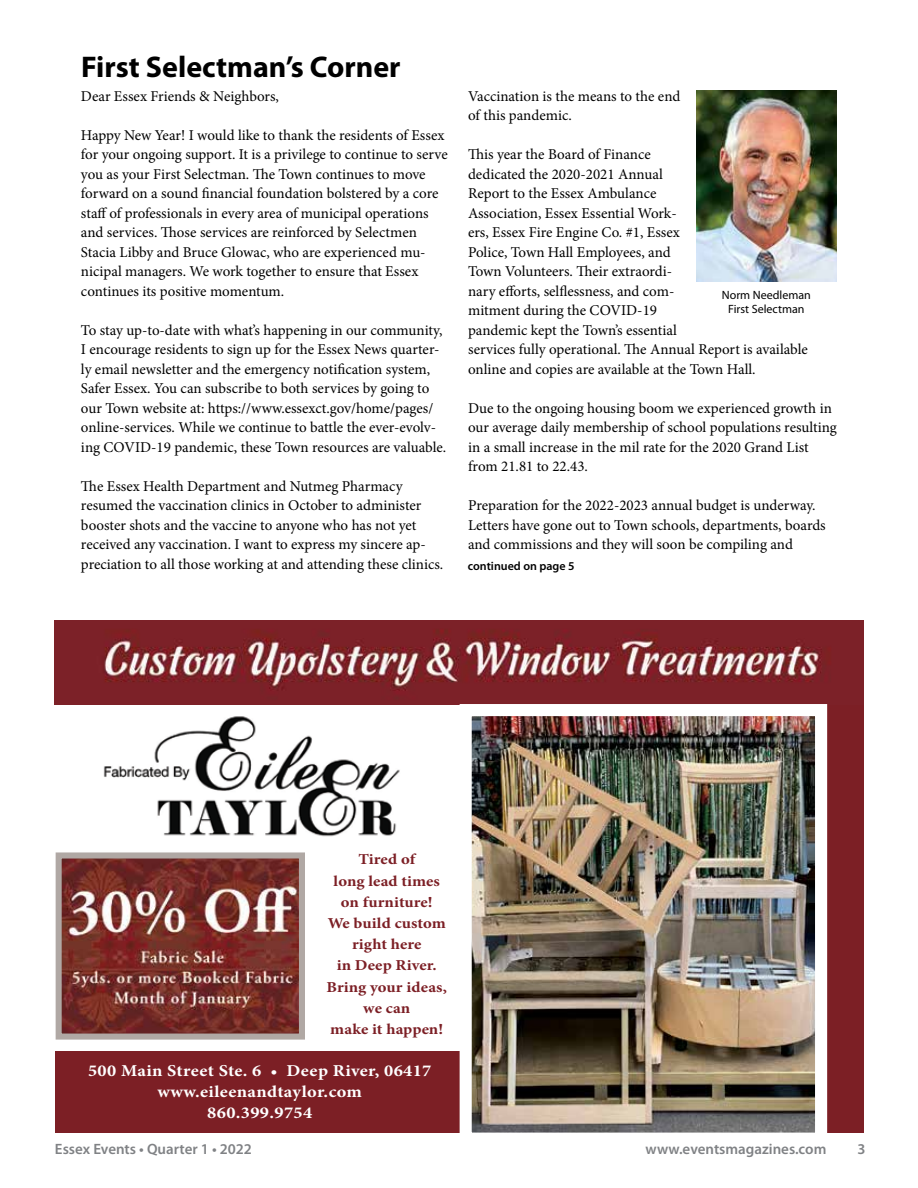
<style>
.page{position:relative;width:918px;height:1188px;background:#fff}
.page>*{position:absolute;margin:0;border:0;box-sizing:border-box;transform-origin:0 0}
.t1{font:700 30px "Myriad Pro";color:#000}
.t2{font:700 16.65px/21.1px "Minion Pro";letter-spacing:.02em;color:#fff;text-align:center;scale:1.1 1}
.t3{font:700 15.15px/21.1px "Minion Pro";letter-spacing:.005em;color:#7c1f25;text-align:center;scale:1.1 1}
.t4{font:15px/19.5px "Minion Pro";color:#000}
.t5{font:600 15px "Myriad Pro";color:#808285}
.t6{font:12px/13.5px "Myriad Pro";color:#000;text-align:center}
.t7{font:600 12px "Myriad Pro";color:#000}
.s1{font-weight:400}
</style>
<div class="page">
<img style="left:697px;top:90px;width:140px;height:192px">
<div style="left:814px;top:695px;width:50px;height:438px;background:#7c1f25"></div>
<div style="left:55px;top:1052px;width:425px;height:81px;background:#7c1f25"></div>
<img style="left:55px;top:620px;width:809px;height:84px">
<img style="left:63px;top:859px;width:235px;height:174px">
<div style="left:56px;top:852px;width:249px;height:188px;border:6px solid #b0a8a4"></div>
<img style="left:460px;top:704px;width:367px;height:429px">
<img style="left:103px;top:716px;width:297px;height:121px">
<h1 class="t1" style="left:81px;top:47px;width:321px">First Selectman’s Corner</h1>
<p class="t4" style="left:81px;top:86px;width:200px">Dear Essex Friends &amp; Neighbors,</p>
<p class="t4" style="left:81px;top:125px;width:368px">Happy New Year! I would like to thank the residents of Essex for your ongoing support. It is a privilege to continue to serve you as your First Selectman. The Town continues to move forward on a sound financial foundation bolstered by a core staff of professionals in every area of municipal operations and services. Those services are reinforced by Selectmen Stacia Libby and Bruce Glowac, who are experienced mu&shy;nicipal managers. We work together to ensure that Essex continues its positive momentum.</p>
<p class="t4" style="left:81px;top:320px;width:367px">To stay up-to-date with what’s happening in our community, I encourage residents to sign up for the Essex News quarter&shy;ly email newsletter and the emergency notification system, Safer Essex. You can subscribe to both services by going to our Town website at: https://www.essexct.gov/home/pages/ online-services. While we continue to battle the ever-evolv&shy;ing COVID-19 pandemic, these Town resources are valuable.</p>
<p class="t4" style="left:81px;top:476px;width:364px">The Essex Health Department and Nutmeg Pharmacy resumed the vaccination clinics in October to administer booster shots and the vaccine to anyone who has not yet received any vaccination. I want to express my sincere ap&shy;preciation to all those working at and attending these clinics.</p>
<p class="t4" style="left:468px;top:86px;width:214px">Vaccination is the means to the end of this pandemic.</p>
<p class="t4" style="left:468px;top:145px;width:341px">This year the Board of Finance<br>dedicated the 2020-2021 Annual<br>Report to the Essex Ambulance<br>Association, Essex Essential Work-<br>ers, Essex Fire Engine Co. #1, Essex<br>Police, Town Hall Employees, and<br>Town Volunteers. Their extraordi-<br>nary efforts, selflessness, and com-<br>mitment during the COVID-19<br>pandemic kept the Town’s essential<br>services fully operational. The Annual Report is available online and copies are available at the Town Hall.</p>
<p class="t4" style="left:468px;top:398px;width:370px">Due to the ongoing housing boom we experienced growth in our average daily membership of school populations resulting in a small increase in the mil rate for the 2020 Grand List from 21.81 to 22.43.</p>
<p class="t4" style="left:468px;top:496px;width:359px">Preparation for the 2022-2023 annual budget is underway.<br>Letters have gone out to Town schools, departments, boards and commissions and they will soon be compiling and</p>
<p class="t6" style="left:722px;top:288px;width:90px">Norm Needleman<br>First Selectman</p>
<p class="t7" style="left:468px;top:558px;width:108px">continued on page 5</p>
<p class="t3" style="left:327px;top:849px;width:111px">Tired of<br>long lead times on furniture!<br>We build custom right here<br>in Deep River.<br>Bring your ideas, we can<br>make it happen!</p>
<p class="t2" style="left:88px;top:1060px;width:314px">500 Main Street Ste. 6 <span class="s1">•</span> Deep River, 06417 www.eileenandtaylor.com<br>860.399.9754</p>
<p class="t5" style="left:55px;top:1140px;width:199px">Essex Events • Quarter 1 • 2022</p>
<p class="t5" style="left:646px;top:1140px;width:182px">www.eventsmagazines.com</p>
<p class="t5" style="left:857px;top:1140px;width:10px">3</p>
</div>
